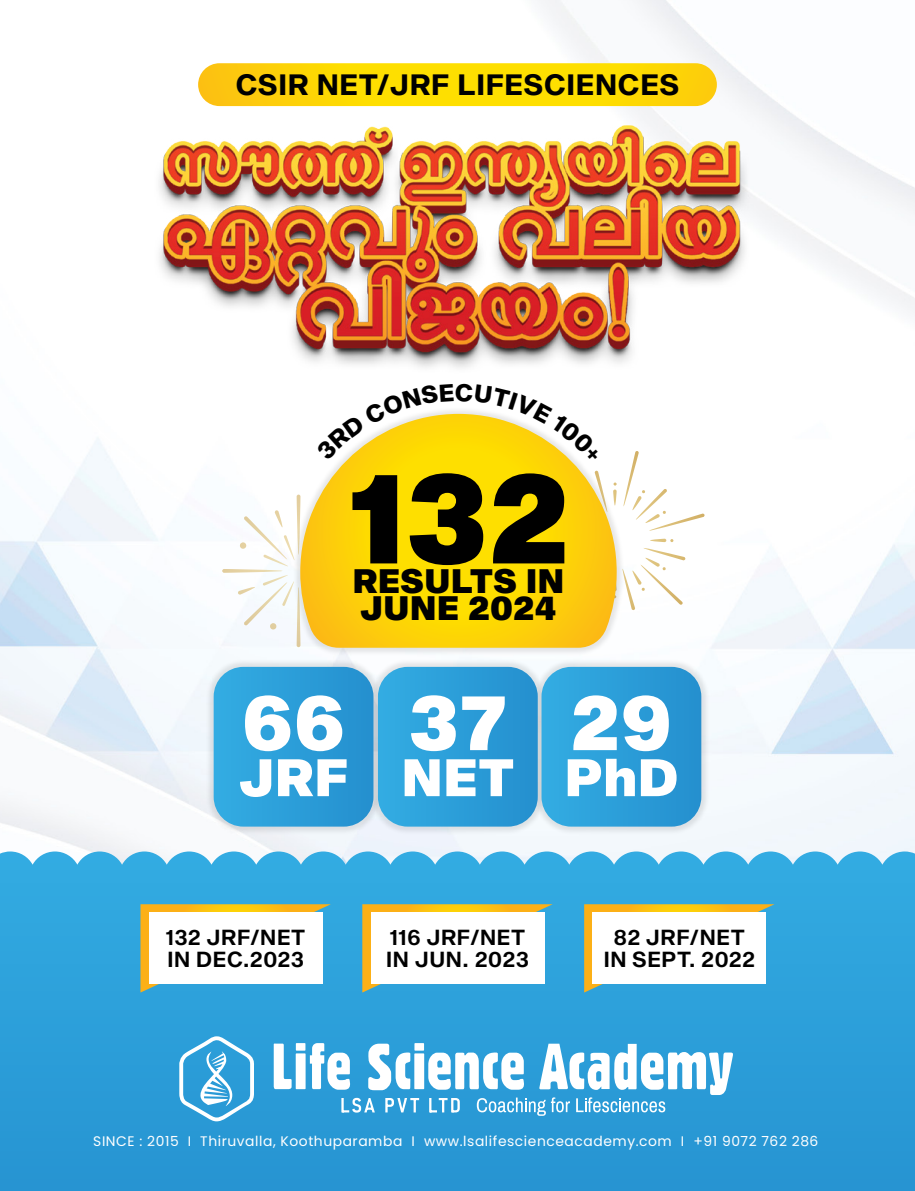
<style>
.page{position:relative;width:915px;height:1191px;background:#fff}
.page>*{position:absolute;margin:0;border:0;box-sizing:border-box;transform-origin:0 0}
.t1{font:126.15px "Sequel Sans Black Body";color:#000}
.t2{font:76.8px "Sequel Sans Black Body";color:#fff}
.t3{font:51.6px "Sequel Sans Black Body";color:#fff}
.t4{font:33.3px/27.6px "Sequel Sans Black Body";color:#000}
.t5{font:28.8px "Sequel Sans Bold Body";color:#000}
.t6{font:21.45px/22px "Sequel Sans Semi Bold Body";color:#000}
.t7{font:13.8px "Poppins";letter-spacing:.04em;color:#fff}
</style>
<div class="page">
<img style="left:0;top:0;width:914px;height:851px">
<svg style="left:222px;top:569px;width:61px;height:4px"></svg>
<svg style="left:239px;top:510px;width:4px;height:57px"></svg>
<svg style="left:238px;top:575px;width:5px;height:34px"></svg>
<svg style="left:674px;top:451px;width:30px;height:80px"></svg>
<svg style="left:674px;top:548px;width:11px;height:61px"></svg>
<svg style="left:0;top:851px;width:914px;height:340px;background:#2d9ed8"></svg>
<svg style="left:179px;top:1036px;width:75px;height:85px"></svg>
<svg style="left:273px;top:1043px;width:19px;height:46px"></svg>
<div style="left:295px;top:1053px;width:10px;height:36px;background:#fff"></div>
<div style="left:296px;top:1043px;width:9px;height:7px;background:#fff"></div>
<div style="left:414px;top:1053px;width:10px;height:36px;background:#fff"></div>
<div style="left:414px;top:1043px;width:10px;height:7px;background:#fff"></div>
<svg style="left:310px;top:1043px;width:40px;height:46px"></svg>
<svg style="left:368px;top:1043px;width:42px;height:47px"></svg>
<svg style="left:341px;top:1097px;width:34px;height:15px"></svg>
<svg style="left:385px;top:1098px;width:34px;height:14px"></svg>
<svg style="left:428px;top:1043px;width:305px;height:72px"></svg>
<img style="left:243px;top:436px;width:431px;height:173px">
<svg style="left:300px;top:436px;width:316px;height:173px;background:#fdd918"></svg>
<img style="left:155px;top:609px;width:164px;height:275px">
<img style="left:319px;top:609px;width:164px;height:275px">
<img style="left:483px;top:609px;width:276px;height:275px">
<svg style="left:213px;top:667px;width:488px;height:159px;background:#33a0d9"></svg>
<svg style="left:140px;top:904px;width:191px;height:88px;background:#95ae7b"></svg>
<div style="left:149px;top:912px;width:173px;height:72px;background:#fff"></div>
<svg style="left:362px;top:904px;width:190px;height:88px;background:#96ae7b"></svg>
<div style="left:370px;top:912px;width:174px;height:72px;background:#fff"></div>
<svg style="left:584px;top:904px;width:190px;height:88px;background:#93ac79"></svg>
<div style="left:592px;top:912px;width:174px;height:72px;background:#fff"></div>
<img style="left:142px;top:41px;width:631px;height:395px">
<svg style="left:315px;top:383px;width:285px;height:78px"></svg>
<h3 class="t5" style="left:235px;top:64px;width:445px">CSIR NET/JRF LIFESCIENCES</h3>
<h1 class="t1" style="left:346px;top:428px;width:225px">132</h1>
<h3 class="t4" style="left:352px;top:568px;width:213px">RESULTS IN<br>JUNE 2024</h3>
<h2 class="t2" style="left:241px;top:668px;width:105px">66</h2>
<h3 class="t3" style="left:239px;top:741px;width:111px">JRF</h3>
<h2 class="t2" style="left:408px;top:668px;width:99px">37</h2>
<h3 class="t3" style="left:401px;top:741px;width:115px">NET</h3>
<h2 class="t2" style="left:570px;top:668px;width:103px">29</h2>
<h3 class="t3" style="left:564px;top:741px;width:116px">PhD</h3>
<h3 class="t6" style="left:165px;top:927px;width:141px">132 JRF/NET<br>IN DEC.2023</h3>
<h3 class="t6" style="left:385px;top:927px;width:145px">116 JRF/NET<br>IN JUN. 2023</h3>
<h3 class="t6" style="left:603px;top:927px;width:153px;text-align:center">82 JRF/NET<br>IN SEPT. 2022</h3>
<p class="t7" style="left:93px;top:1132px;width:726px">SINCE : 2015 I Thiruvalla, Koothuparamba I www.lsalifescienceacademy.com I +91 9072 762 286</p>
</div>
